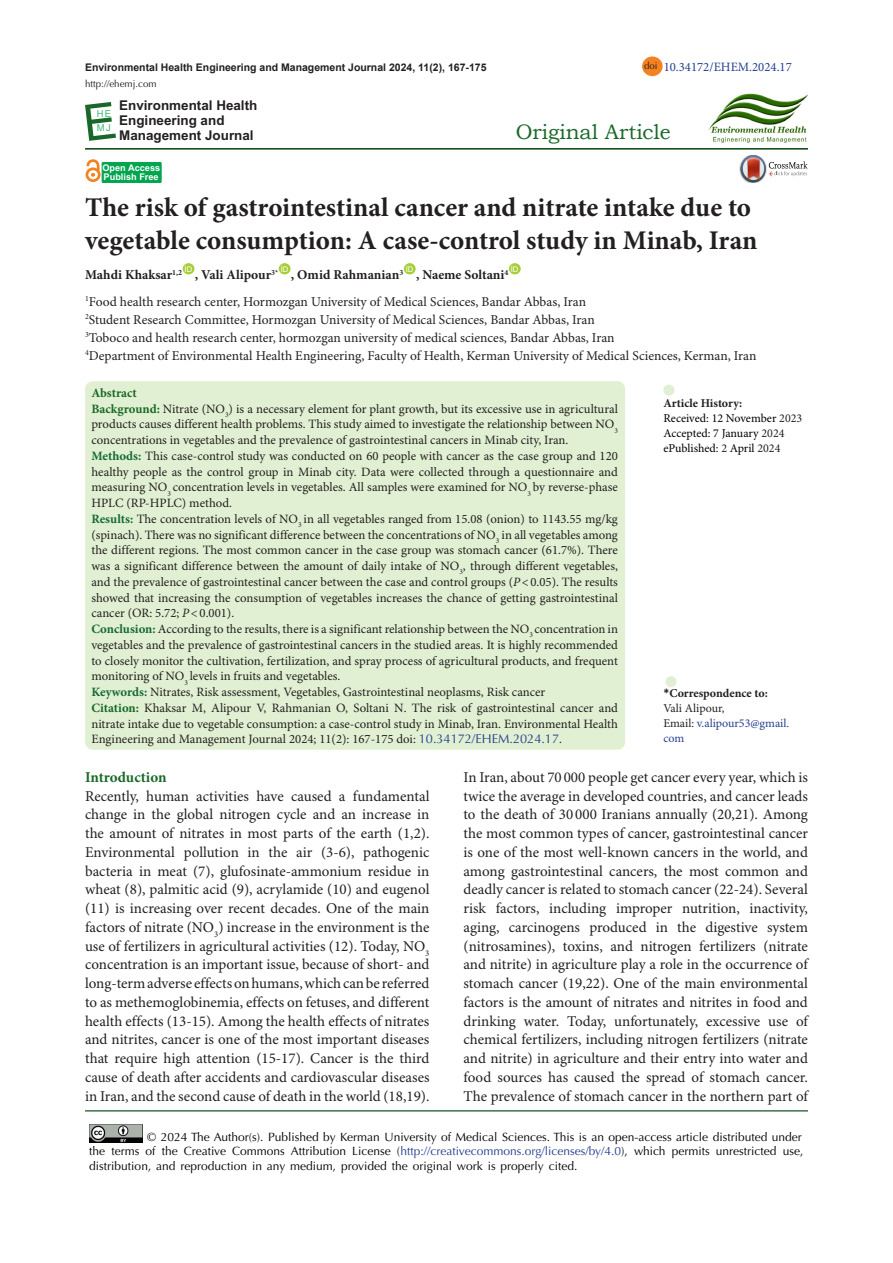
<style>
.page{position:relative;width:893px;height:1263px;background:#fff}
.page>*{position:absolute;margin:0;border:0;box-sizing:border-box;transform-origin:0 0}
.Default{font:700 27px/33px "Minion Pro";color:#231f20}
.t1{font:21px "Bookman Old Style";color:#196928}
.t2{font:15px/18.8px "Minion Pro";color:#231f20;text-align:justify}
.t3{font:700 15px "Minion Pro";letter-spacing:-.005em;color:#196928}
.Default-2{font:13.5px "Minion Pro";color:#231f20}
.Default-3{font:700 13.5px "Minion Pro";color:#231f20}
.t4{font:700 13.5px/15px "Arial";color:#231f20}
.Default-4{font:12.75px/15.8px "Minion Pro";letter-spacing:-.005em;color:#231f20;text-align:justify}
.t5{font:12.75px "Minion Pro";color:#253f8e}
.Default-5{font:700 12.75px "Minion Pro";color:#196928}
.t6{font:12px/14.4px "Optima LT Std";color:#010202}
.t7{font:12px "Minion Pro";color:#000}
.t8{font:700 12px "Minion Pro";color:#231f20}
.t9{font:12px/15px "Minion Pro";color:#253f8e}
.t10{font:12px "Minion Pro";color:#231f20}
.t11{font:700 10.5px "Arial";color:#231f20}
.t12{font:9.75px "Optima LT Std";color:#231f20}
.t13{font:9.45px/14.5px "Arial";color:#41b977}
.t14{font:700 9.15px/9px "Arial";color:#fff}
.t15{font:7.8px "Arial";color:#fff}
.s1{font-weight:700;color:#196928}
.s2{font-weight:700;color:#156936}
.s3{font-style:italic}
.s4{font-family:"Optima LT Std";color:#253f8e}
.s5{color:#231f20}
.s6{font-family:"Calibri"}
.s7{color:#242021}
.s8{color:#253f8e}
</style>
<div class="page">
<hr style="left:85px;top:148px;width:723px;height:2px;background:#00410f">
<div style="left:183px;top:263px;width:11px;height:11px;background:#a6ce39;border-radius:50%"></div>
<div style="left:279px;top:263px;width:12px;height:11px;background:#a6ce39;border-radius:50%"></div>
<div style="left:404px;top:263px;width:12px;height:11px;background:#a6ce39;border-radius:50%"></div>
<div style="left:509px;top:263px;width:12px;height:11px;background:#a6ce39;border-radius:50%"></div>
<hr style="left:85px;top:1110px;width:723px;height:1px;background:#00410f">
<svg style="left:85px;top:102px;width:31px;height:39px"></svg>
<img style="left:89px;top:1124px;width:54px;height:19px">
<div style="left:642px;top:56px;width:21px;height:20px;background:#f58220;border-radius:50%"></div>
<div style="left:102px;top:162px;width:59px;height:21px;background:#00a54f"></div>
<div style="left:102px;top:162px;width:59px;height:21px;border:1px solid #00a54f"></div>
<div style="left:86px;top:167px;width:15px;height:15px;border:3px solid #f58220;border-radius:50%"></div>
<svg style="left:85px;top:161px;width:16px;height:16px"></svg>
<img style="left:708px;top:94px;width:100px;height:49px">
<img style="left:739px;top:163px;width:2px;height:13px">
<svg style="left:741px;top:155px;width:66px;height:27px"></svg>
<div style="left:665px;top:676px;width:11px;height:11px;background:#e1f0d2;border-radius:50%"></div>
<div style="left:663px;top:385px;width:11px;height:11px;background:#e1f0d2;border-radius:50%"></div>
<div style="left:85px;top:381px;width:540px;height:369px;background:#e1f0d2;border-radius:8px"></div>
<p class="t11" style="left:85px;top:60px;width:403px">Environmental Health Engineering and Management Journal 2024, 11(2), 167-175</p>
<p class="t12" style="left:85px;top:78px;width:73px">http://ehemj.com</p>
<p class="t13" style="left:97px;top:106px;width:16px">HE<br>MJ</p>
<p class="t4" style="left:119px;top:98px;width:140px">Environmental Health<br>Engineering and<br>Management Journal</p>
<p class="t14" style="left:102px;top:164px;width:59px">Open Access<br>Publish Free</p>
<p class="t12" style="left:644px;top:60px;width:15px">doi</p>
<p class="t5" style="left:664px;top:59px;width:130px">10.34172/EHEM.2024.17</p>
<p class="t1" style="left:516px;top:118px;width:156px">Original Article</p>
<p class="Default" style="left:85px;top:190px;width:674px">The risk of gastrointestinal cancer and nitrate intake due to vegetable consumption: A case-control study in Minab, Iran</p>
<p class="Default-3" style="left:85px;top:266px;width:99px">Mahdi Khaksar<sup>1,2</sup></p>
<p class="t15" style="left:511px;top:264px;width:9px">ID</p>
<p class="Default-2" style="left:85px;top:293px;width:502px"><sup>1</sup>Food health research center, Hormozgan University of Medical Sciences, Bandar Abbas, Iran</p>
<p class="Default-2" style="left:85px;top:311px;width:511px"><sup>2</sup>Student Research Committee, Hormozgan University of Medical Sciences, Bandar Abbas, Iran</p>
<p class="Default-2" style="left:85px;top:329px;width:531px"><sup>3</sup>Toboco and health research center, hormozgan university of medical sciences, Bandar Abbas, Iran</p>
<p class="Default-2" style="left:85px;top:347px;width:673px"><sup>4</sup>Department of Environmental Health Engineering, Faculty of Health, Kerman University of Medical Sciences, Kerman, Iran</p>
<p class="t15" style="left:185px;top:264px;width:9px">ID</p>
<p class="t15" style="left:281px;top:264px;width:9px">ID</p>
<p class="t15" style="left:406px;top:264px;width:9px">ID</p>
<p class="Default-3" style="left:195px;top:266px;width:85px">, Vali Alipour<sup>3*</sup></p>
<p class="Default-3" style="left:291px;top:266px;width:114px">, Omid Rahmanian<sup>3</sup></p>
<p class="Default-3" style="left:416px;top:266px;width:94px">, Naeme Soltani<sup>4</sup></p>
<p class="Default-5" style="left:91px;top:384px;width:47px">Abstract</p>
<p class="Default-4" style="left:91px;top:401px;width:528px"><span class="s1">Background:</span> Nitrate (NO<sub>3</sub>) is a necessary element for plant growth, but its excessive use in agricultural products causes different health problems. This study aimed to investigate the relationship between NO<sub>3 </sub>concentrations in vegetables and the prevalence of gastrointestinal cancers in Minab city, Iran.</p>
<p class="Default-4" style="left:91px;top:448px;width:528px"><span class="s2">Methods:</span> This case-control study was conducted on 60 people with cancer as the case group and 120 healthy people as the control group in Minab city. Data were collected through a questionnaire and measuring NO<sub>3</sub> concentration levels in vegetables. All samples were examined for NO<sub>3</sub> by reverse-phase HPLC (RP-HPLC) method.</p>
<p class="Default-4" style="left:91px;top:511px;width:528px"><span class="s2">Results:</span> The concentration levels of NO<sub>3</sub> in all vegetables ranged from 15.08 (onion) to 1143.55 mg/kg (spinach). There was no significant difference between the concentrations of NO<sub>3</sub> in all vegetables among the different regions. The most common cancer in the case group was stomach cancer (61.7%). There was a significant difference between the amount of daily intake of NO<sub>3</sub>, through different vegetables, and the prevalence of gastrointestinal cancer between the case and control groups (<span class="s3">P</span>&lt;0.05). The results showed that increasing the consumption of vegetables increases the chance of getting gastrointestinal cancer (OR: 5.72; <span class="s3">P</span>&lt;0.001).</p>
<p class="Default-4" style="left:91px;top:622px;width:528px"><span class="s2">Conclusion:</span> According to the results, there is a significant relationship between the NO<sub>3</sub> concentration in vegetables and the prevalence of gastrointestinal cancers in the studied areas. It is highly recommended to closely monitor the cultivation, fertilization, and spray process of agricultural products, and frequent monitoring of NO<sub>3</sub> levels in fruits and vegetables.</p>
<p class="Default-4" style="left:91px;top:685px;width:455px"><span class="s2">Keywords:</span> Nitrates, Risk assessment, Vegetables, Gastrointestinal neoplasms, Risk cancer</p>
<p class="Default-4" style="left:91px;top:700px;width:528px"><span class="s1">Citation:</span> Khaksar M, Alipour V, Rahmanian O, Soltani N. The risk of gastrointestinal cancer and nitrate intake due to vegetable consumption: a case-control study in Minab, Iran. Environmental Health Engineering and Management Journal 2024; 11(2): 167-175 doi: <span class="s4">10.34172/EHEM.2024.17</span>.</p>
<p class="t8" style="left:663px;top:394px;width:80px">Article History:</p>
<p class="t7" style="left:663px;top:411px;width:140px">Received: 12 November <span class="s5">2023</span></p>
<p class="t7" style="left:663px;top:426px;width:123px">Accepted: 7 January <span class="s5">2024</span></p>
<p class="t7" style="left:663px;top:441px;width:119px">ePublished: <span class="s5">2</span> April <span class="s5">2024</span></p>
<p class="t8" style="left:663px;top:685px;width:106px"><span class="s6">*</span>Correspondence to:</p>
<p class="t10" style="left:663px;top:701px;width:63px">Vali Alipour,</p>
<p class="t9" style="left:663px;top:716px;width:127px"><span class="s5">Email:</span> v.alipour53@gmail. com</p>
<p class="t3" style="left:85px;top:766px;width:83px">Introduction</p>
<p class="t2" style="left:85px;top:787px;width:346px">Recently, human activities have caused a fundamental change in the global nitrogen cycle and an increase in the amount of nitrates in most parts of the earth (1,2).<br><span class="s7">Environmental pollution in the air (3-6),</span> pathogenic bacteria in meat (7), glufosinate-ammonium residue in wheat (8), palmitic acid (9), acrylamide (10) and eugenol (11) <span class="s7">is increasing over recent decades.</span> One of the main factors of nitrate (NO<sub>3</sub>) increase in the environment is the use of fertilizers in agricultural activities (12). Today, NO<sub>3 </sub>concentration is an important issue, because of short- and long-term adverse effects on humans, which can be referred to as methemoglobinemia, effects on fetuses, and different health effects (13-15). Among the health effects of nitrates and nitrites, cancer is one of the most important diseases that require high attention (15-17). Cancer is the third cause of death after accidents and cardiovascular diseases in Iran, and the second cause of death in the world (18,19).</p>
<p class="t2" style="left:463px;top:768px;width:346px">In Iran, about 70 000 people get cancer every year, which is twice the average in developed countries, and cancer leads to the death of 30 000 Iranians annually (20,21). Among the most common types of cancer, gastrointestinal cancer is one of the most well-known cancers in the world, and among gastrointestinal cancers, the most common and deadly cancer is related to stomach cancer (22-24). Several risk factors, including improper nutrition, inactivity, aging, carcinogens produced in the digestive system (nitrosamines), toxins, and nitrogen fertilizers (nitrate and nitrite) in agriculture play a role in the occurrence of stomach cancer (19,22). One of the main environmental factors is the amount of nitrates and nitrites in food and drinking water. Today, unfortunately, excessive use of chemical fertilizers, including nitrogen fertilizers (nitrate and nitrite) in agriculture and their entry into water and food sources has caused the spread of stomach cancer.<br>The prevalence of stomach cancer in the northern part of</p>
<p class="t6" style="left:89px;top:1130px;width:715px;text-indent:58px">© 2024 The Author(s). Published by Kerman University of Medical Sciences. This is an open-access article distributed under the terms of the Creative Commons Attribution License (<span class="s8">http://creativecommons.org/licenses/by/4.0</span>), which permits unrestricted use, distribution, and reproduction in any medium, provided the original work is properly cited.</p>
</div>
